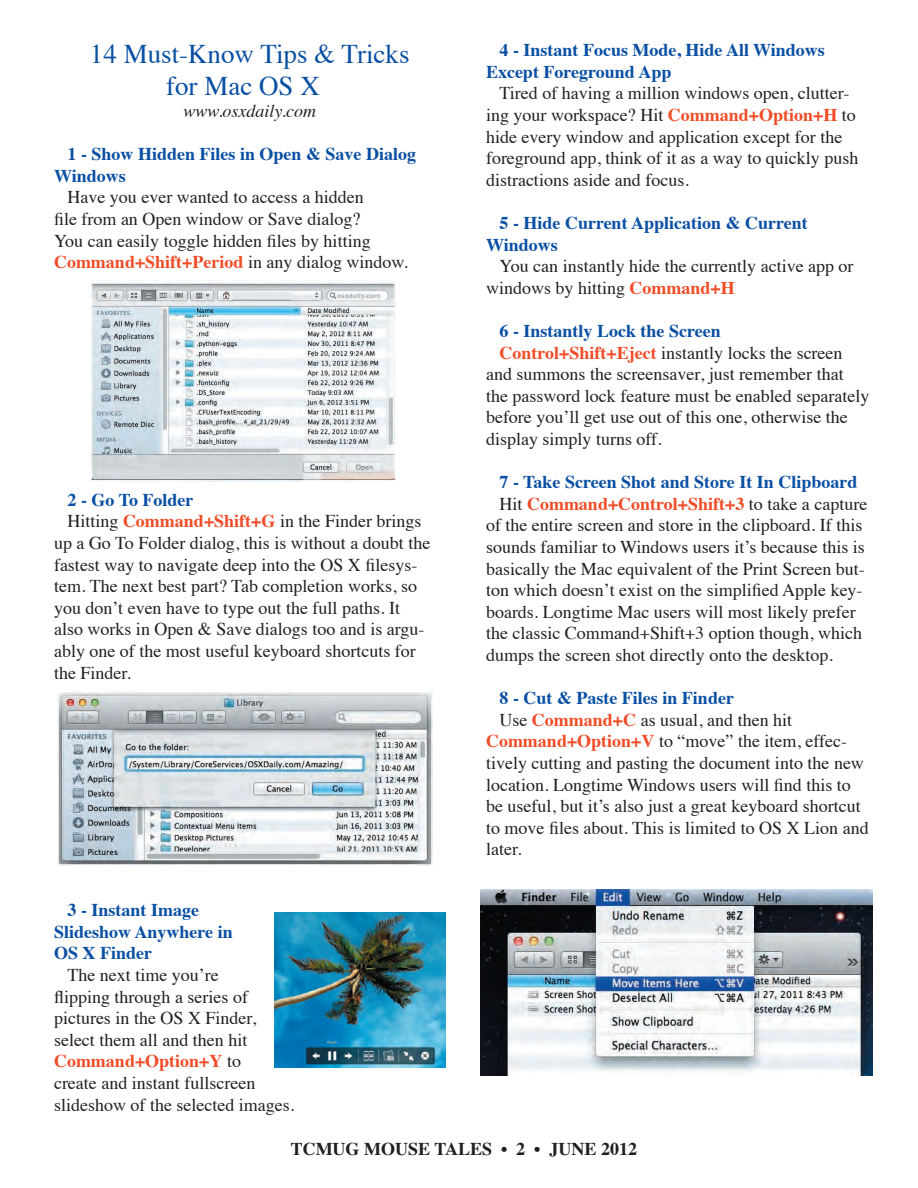
<style>
.page{position:relative;width:918px;height:1188px;background:#fff}
.page>*{position:absolute;margin:0;border:0;box-sizing:border-box;transform-origin:0 0}
.t1{font:27px/32.4px "Times";color:#094fa3;text-align:center}
.t2{font:18px/21.6px "Times";color:#231f20}
.t3{font:700 18px/21.6px "Times";color:#094fa3}
.new_parag_topics{font:700 18px "Times";color:#231f20}
.t4{font:italic 18px "Times";color:#231f20}
.s1{font-weight:700;color:#f04c27}
</style>
<div class="page">
<img style="left:90px;top:280px;width:306px;height:202px">
<img style="left:58px;top:691px;width:374px;height:175px">
<img style="left:275px;top:912px;width:171px;height:156px">
<img style="left:481px;top:889px;width:391px;height:187px">
<p class="t1" style="left:90px;top:35px;width:321px">14 Must-Know Tips &amp; Tricks for Mac OS X</p>
<p class="t4" style="left:183px;top:95px;width:134px">www.osxdaily.com</p>
<p class="t3" style="left:54px;top:141px;width:364px;text-indent:14px">1 - Show Hidden Files in Open &amp; Save Dialog<br>Windows</p>
<p class="t2" style="left:54px;top:185px;width:355px;text-indent:14px">Have you ever wanted to access a hidden<br>file from an Open window or Save dialog?<br>You can easily toggle hidden files by hitting <span class="s1">Command+Shift+Period</span> in any dialog window.</p>
<p class="t3" style="left:68px;top:487px;width:128px">2 - Go To Folder</p>
<p class="t2" style="left:54px;top:509px;width:378px;text-indent:14px">Hitting <span class="s1">Command+Shift+G</span> in the Finder brings up a Go To Folder dialog, this is without a doubt the fastest way to navigate deep into the OS X filesys&shy;tem. The next best part? Tab completion works, so you don’t even have to type out the full paths. It also works in Open &amp; Save dialogs too and is argu&shy;ably one of the most useful keyboard shortcuts for the Finder.</p>
<p class="t3" style="left:54px;top:897px;width:180px;text-indent:14px">3 - Instant Image<br>Slideshow Anywhere in<br>OS X Finder</p>
<p class="t2" style="left:54px;top:963px;width:242px;text-indent:14px">The next time you’re<br>flipping through a series of pictures in the OS X Finder, select them all and then hit<br><span class="s1">Command+Option+Y</span> to<br>create and instant fullscreen slideshow of the selected images.</p>
<p class="t3" style="left:486px;top:37px;width:340px;text-indent:14px">4 - Instant Focus Mode, Hide All Windows<br>Except Foreground App</p>
<p class="t2" style="left:486px;top:81px;width:374px;text-indent:14px">Tired of having a million windows open, clutter&shy;ing your workspace? Hit <span class="s1">Command+Option+H</span> to hide every window and application except for the foreground app, think of it as a way to quickly push distractions aside and focus.</p>
<p class="t3" style="left:486px;top:210px;width:323px;text-indent:14px">5 - Hide Current Application &amp; Current<br>Windows</p>
<p class="t2" style="left:486px;top:254px;width:369px;text-indent:14px">You can instantly hide the currently active app or windows by hitting <span class="s1">Command+H</span></p>
<p class="t3" style="left:500px;top:318px;width:223px">6 - Instantly Lock the Screen</p>
<p class="t2" style="left:486px;top:340px;width:385px;text-indent:14px"><span class="s1">Control+Shift+Eject</span> instantly locks the screen and summons the screensaver, just remember that the password lock feature must be enabled separately before you’ll get use out of this one, otherwise the display simply turns off.</p>
<p class="t3" style="left:500px;top:469px;width:359px">7 - Take Screen Shot and Store It In Clipboard</p>
<p class="t2" style="left:486px;top:491px;width:383px;text-indent:14px">Hit <span class="s1">Command+Control+Shift+3</span> to take a capture of the entire screen and store in the clipboard. If this sounds familiar to Windows users it’s because this is basically the Mac equivalent of the Print Screen but&shy;ton which doesn’t exist on the simplified Apple key&shy;boards. Longtime Mac users will most likely prefer the classic Command+Shift+3 option though, which dumps the screen shot directly onto the desktop.</p>
<p class="t3" style="left:500px;top:685px;width:236px">8 - Cut &amp; Paste Files in Finder</p>
<p class="t2" style="left:486px;top:707px;width:384px;text-indent:14px">Use <span class="s1">Command+C</span> as usual, and then hit <span class="s1">Command+Option+V</span> to “move” the item, effec&shy;tively cutting and pasting the document into the new location. Longtime Windows users will find this to be useful, but it’s also just a great keyboard shortcut to move files about. This is limited to OS X Lion and later.</p>
<p class="new_parag_topics" style="left:291px;top:1131px;width:348px">TCMUG MOUSE TALES • 2 • JUNE 2012</p>
</div>
